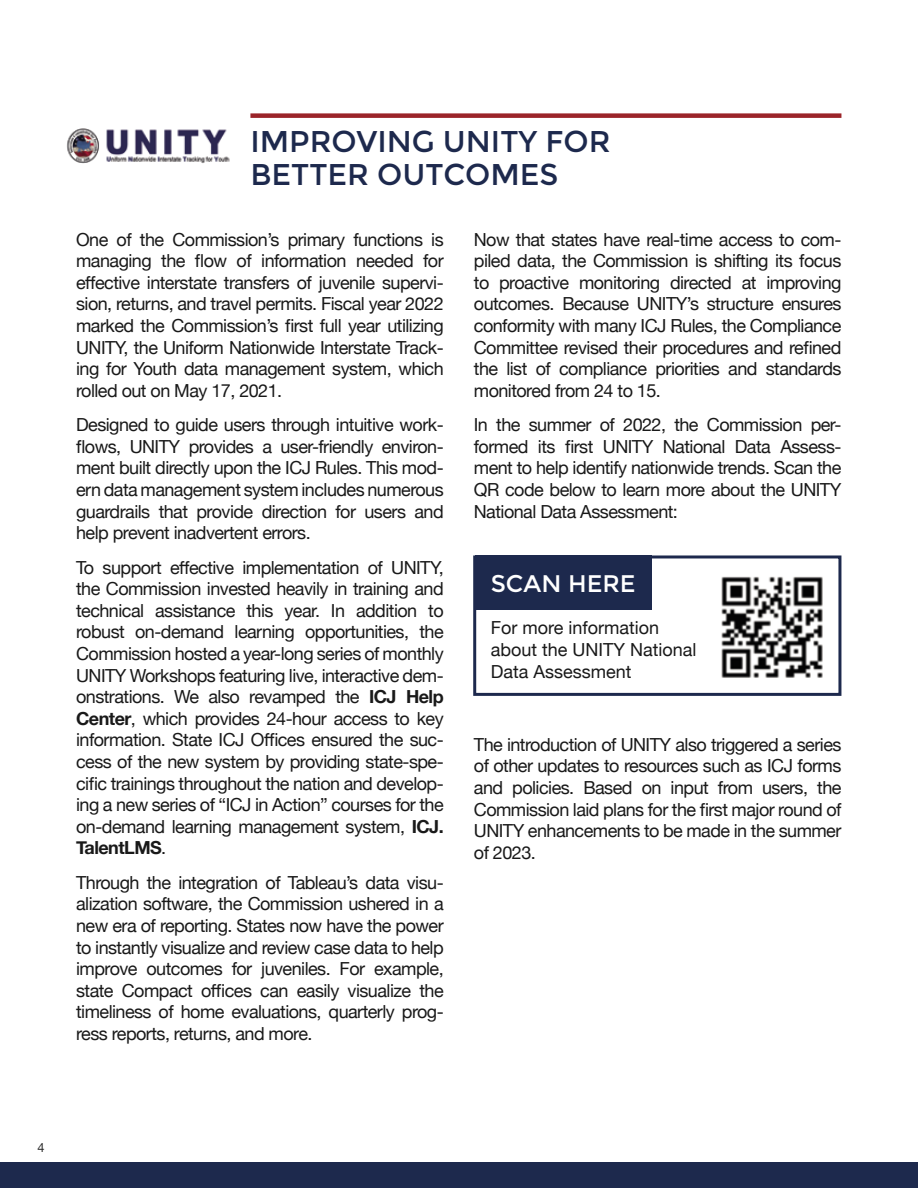
<style>
.page{position:relative;width:918px;height:1188px;background:#fff}
.page>*{position:absolute;margin:0;border:0;box-sizing:border-box;transform-origin:0 0}
.t1{font:30px/32.8px "Montserrat";color:#1d294d}
.t2{font:24px "Montserrat";color:#fff}
.t3{font:18px/21.6px "Helvetica Neue";letter-spacing:-.03em;color:#191919;text-align:justify}
.t4{font:18px/21.6px "Helvetica Neue";color:#191919}
.t5{font:12.75px "Helvetica Neue";color:#292929}
.s1{font-weight:700}
</style>
<div class="page">
<div style="left:0;top:1162px;width:918px;height:26px;background:#1d294d"></div>
<div style="left:250px;top:113px;width:591px;height:5px;background:#9b2429"></div>
<img style="left:67px;top:128px;width:163px;height:36px">
<img style="left:721px;top:576px;width:102px;height:102px">
<div style="left:473px;top:555px;width:368px;height:141px;border:3px solid #1d294d"></div>
<div style="left:475px;top:555px;width:177px;height:55px;background:#1d294d"></div>
<h1 class="t1" style="left:250px;top:125px;width:362px">IMPROVING UNITY FOR<br>BETTER OUTCOMES</h1>
<p class="t3" style="left:76px;top:230px;width:369px">One of the Commission’s primary functions is managing the flow of information needed for effective interstate transfers of juvenile supervi&shy;sion, returns, and travel permits. Fiscal year 2022 marked the Commission’s first full year utilizing UNITY, the Uniform Nationwide Interstate Track&shy;ing for Youth data management system, which rolled out on May 17, 2021.</p>
<p class="t3" style="left:76px;top:415px;width:369px">Designed to guide users through intuitive work&shy;flows, UNITY provides a user-friendly environ&shy;ment built directly upon the ICJ Rules. This mod&shy;ern data management system includes numerous guardrails that provide direction for users and help prevent inadvertent errors.</p>
<p class="t3" style="left:76px;top:557px;width:369px">To support effective implementation of UNITY, the Commission invested heavily in training and technical assistance this year. In addition to robust on-demand learning opportunities, the Commission hosted a year-long series of monthly UNITY Workshops featuring live, interactive dem&shy;onstrations. We also revamped the <span class="s1">ICJ Help Center</span>, which provides 24-hour access to key information. State ICJ Offices ensured the suc&shy;cess of the new system by providing state-spe&shy;cific trainings throughout the nation and develop&shy;ing a new series of “ICJ in Action” courses for the on-demand learning management system, <span class="s1">ICJ.<br>TalentLMS</span>.</p>
<p class="t3" style="left:76px;top:873px;width:369px">Through the integration of Tableau’s data visu&shy;alization software, the Commission ushered in a new era of reporting. States now have the power to instantly visualize and review case data to help improve outcomes for juveniles. For example, state Compact offices can easily visualize the timeliness of home evaluations, quarterly prog&shy;ress reports, returns, and more.</p>
<p class="t3" style="left:474px;top:230px;width:369px">Now that states have real-time access to com&shy;piled data, the Commission is shifting its focus to proactive monitoring directed at improving outcomes. Because UNITY’s structure ensures conformity with many ICJ Rules, the Compliance Committee revised their procedures and refined the list of compliance priorities and standards monitored from 24 to 15.</p>
<p class="t3" style="left:474px;top:415px;width:369px">In the summer of 2022, the Commission per&shy;formed its first UNITY National Data Assess&shy;ment to help identify nationwide trends. Scan the QR code below to learn more about the UNITY National Data Assessment:</p>
<h2 class="t2" style="left:491px;top:569px;width:146px">SCAN HERE</h2>
<p class="t4" style="left:491px;top:618px;width:207px">For more information about the UNITY National<br>Data Assessment</p>
<p class="t3" style="left:474px;top:735px;width:369px">The introduction of UNITY also triggered a series of other updates to resources such as ICJ forms and policies. Based on input from users, the Commission laid plans for the first major round of UNITY enhancements to be made in the summer of 2023.</p>
<p class="t5" style="left:38px;top:1138px;width:9px">4</p>
</div>
